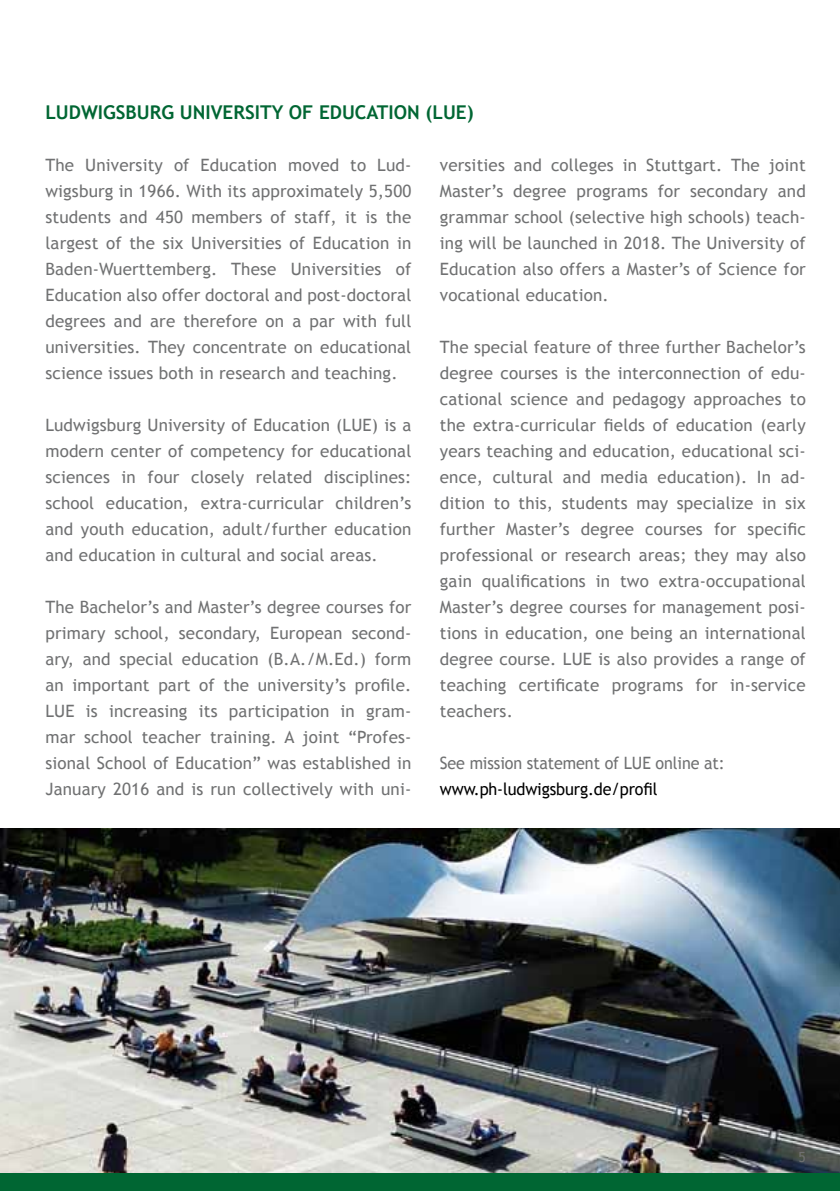
<style>
.page{position:relative;width:840px;height:1191px;background:#fff}
.page>*{position:absolute;margin:0;border:0;box-sizing:border-box;transform-origin:0 0}
.t1{font:700 19px "Trebuchet MS";color:#063}
.t2{font:17px/26px "Trebuchet MS";letter-spacing:.01em;color:#707172;text-align:justify}
.t3{font:17px "Trebuchet MS";letter-spacing:.01em;color:#707172;scale:.95 1}
.t4{font:17px "Trebuchet MS";letter-spacing:-.005em;color:#000;scale:.95 1}
.t5{font:14px "Trebuchet MS";color:#707172}
</style>
<div class="page">
<img style="left:0;top:828px;width:839px;height:346px">
<div style="left:0;top:1174px;width:839px;height:17px;background:#063"></div>
<p class="t1" style="left:45px;top:100px;width:429px">LUDWIGSBURG UNIVERSITY OF EDUCATION (LUE)</p>
<p class="t2" style="left:45px;top:152px;width:367px">The University of Education moved to Lud&shy;wigsburg in 1966. With its approximately 5,500 students and 450 members of staff, it is the largest of the six Universities of Education in Baden-Wuerttemberg. These Universities of Education also offer doctoral and post-doctoral degrees and are therefore on a par with full universities. They concentrate on educational science issues both in research and teaching.</p>
<p class="t2" style="left:45px;top:412px;width:367px">Ludwigsburg University of Education (LUE) is a modern center of competency for educational sciences in four closely related disciplines: school education, extra-curricular children’s and youth education, adult/further education and education in cultural and social areas.</p>
<p class="t2" style="left:45px;top:594px;width:367px">The Bachelor’s and Master’s degree courses for primary school, secondary, European second&shy;ary, and special education (B.A./M.Ed.) form an important part of the university’s profile.<br>LUE is increasing its participation in gram&shy;mar school teacher training. A joint “Profes&shy;sional School of Education” was established in January 2016 and is run collectively with uni-</p>
<p class="t2" style="left:439px;top:152px;width:367px">versities and colleges in Stuttgart. The joint Master’s degree programs for secondary and grammar school (selective high schools) teach&shy;ing will be launched in 2018. The University of Education also offers a Master’s of Science for vocational education.</p>
<p class="t2" style="left:439px;top:334px;width:367px">The special feature of three further Bachelor’s degree courses is the interconnection of edu&shy;cational science and pedagogy approaches to the extra-curricular fields of education (early years teaching and education, educational sci&shy;ence, cultural and media education). In ad&shy;dition to this, students may specialize in six further Master’s degree courses for specific professional or research areas; they may also gain qualifications in two extra-occupational Master’s degree courses for management posi&shy;tions in education, one being an international degree course. LUE is also provides a range of teaching certificate programs for in-service teachers.</p>
<p class="t3" style="left:439px;top:753px;width:301px">See mission statement of LUE online at:</p>
<p class="t4" style="left:439px;top:779px;width:230px">www.ph-ludwigsburg.de/profil</p>
<p class="t5" style="left:798px;top:1148px;width:9px">5</p>
</div>
